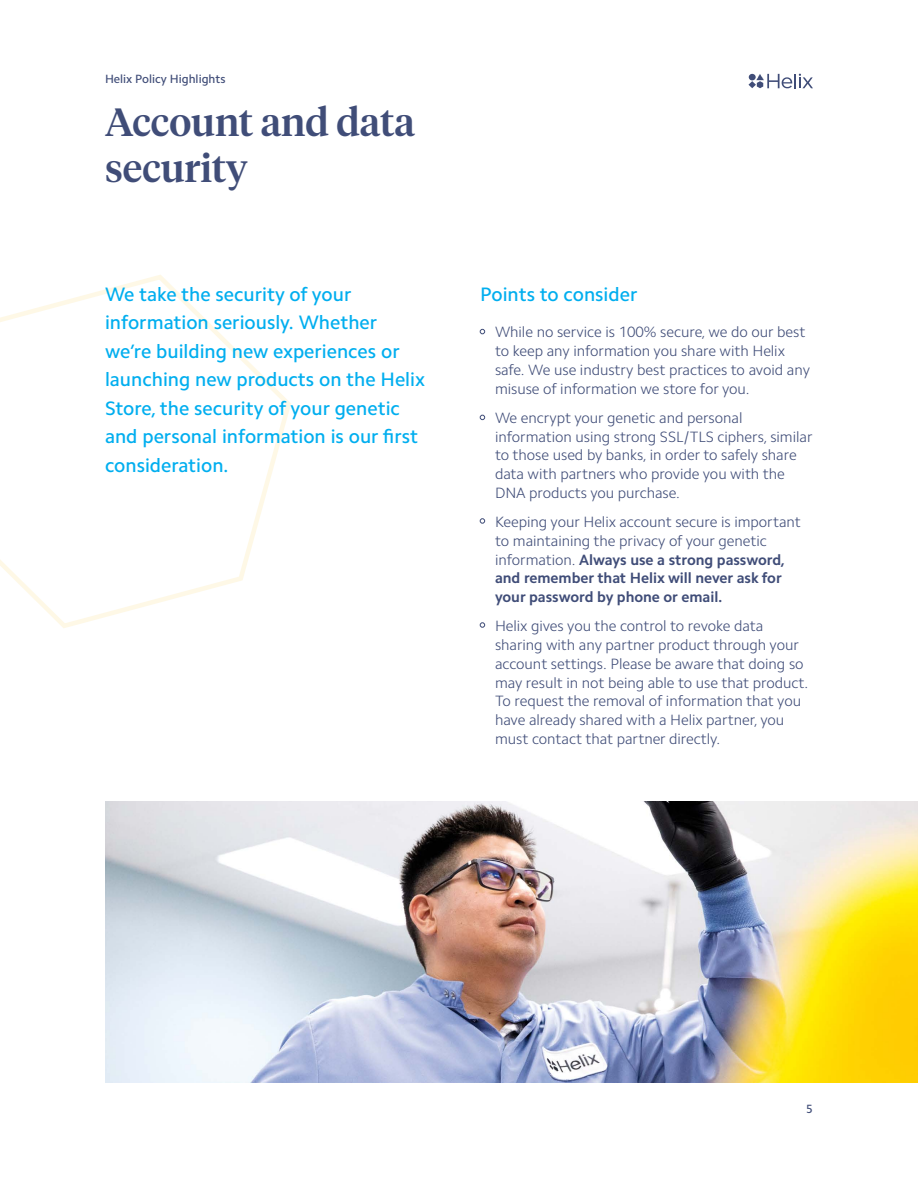
<style>
.page{position:relative;width:918px;height:1188px;background:#fff}
.page>*{position:absolute;margin:0;border:0;box-sizing:border-box;transform-origin:0 0}
.t1{font:500 39px/46.8px "Tiempos Headline";color:#404d78}
.t2{font:500 19.5px/28.5px "Camphor Std";color:#00aeef}
.t3{font:300 15px/18.8px "Camphor Std";letter-spacing:-.005em;color:#404d78}
.t4{font:500 12px "Camphor Std";color:#404d78}
.s1{font-weight:700}
</style>
<div class="page">
<svg style="left:748px;top:74px;width:65px;height:14px"></svg>
<svg style="left:0;top:275px;width:291px;height:353px"></svg>
<svg style="left:480px;top:415px;width:5px;height:5px"></svg>
<svg style="left:480px;top:519px;width:5px;height:4px"></svg>
<svg style="left:480px;top:623px;width:5px;height:4px"></svg>
<img style="left:105px;top:801px;width:813px;height:282px">
<svg style="left:480px;top:329px;width:5px;height:5px"></svg>
<p class="t4" style="left:105px;top:72px;width:122px">Helix Policy Highlights</p>
<h1 class="t1" style="left:105px;top:96px;width:311px">Account and data security</h1>
<h2 class="t2" style="left:105px;top:280px;width:322px">We take the security of your information seriously. Whether we’re building new experiences or launching new products on the Helix<br>Store, the security of your genetic and personal information is our first consideration.</h2>
<h2 class="t2" style="left:480px;top:280px;width:159px">Points to consider</h2>
<p class="t3" style="left:495px;top:323px;width:317px">While no service is 100% secure, we do our best to keep any information you share with Helix safe. We use industry best practices to avoid any misuse of information we store for you.</p>
<p class="t3" style="left:495px;top:408px;width:319px">We encrypt your genetic and personal information using strong SSL/TLS ciphers, similar to those used by banks, in order to safely share data with partners who provide you with the DNA products you purchase.</p>
<p class="t3" style="left:495px;top:513px;width:307px">Keeping your Helix account secure is important to maintaining the privacy of your genetic information. <span class="s1">Always use a strong password, and remember that Helix will never ask for your password by phone or email.</span></p>
<p class="t3" style="left:495px;top:617px;width:315px">Helix gives you the control to revoke data sharing with any partner product through your account settings. Please be aware that doing so may result in not being able to use that product.<br>To request the removal of information that you have already shared with a Helix partner, you must contact that partner directly.</p>
<p class="t4" style="left:806px;top:1102px;width:8px">5</p>
</div>
